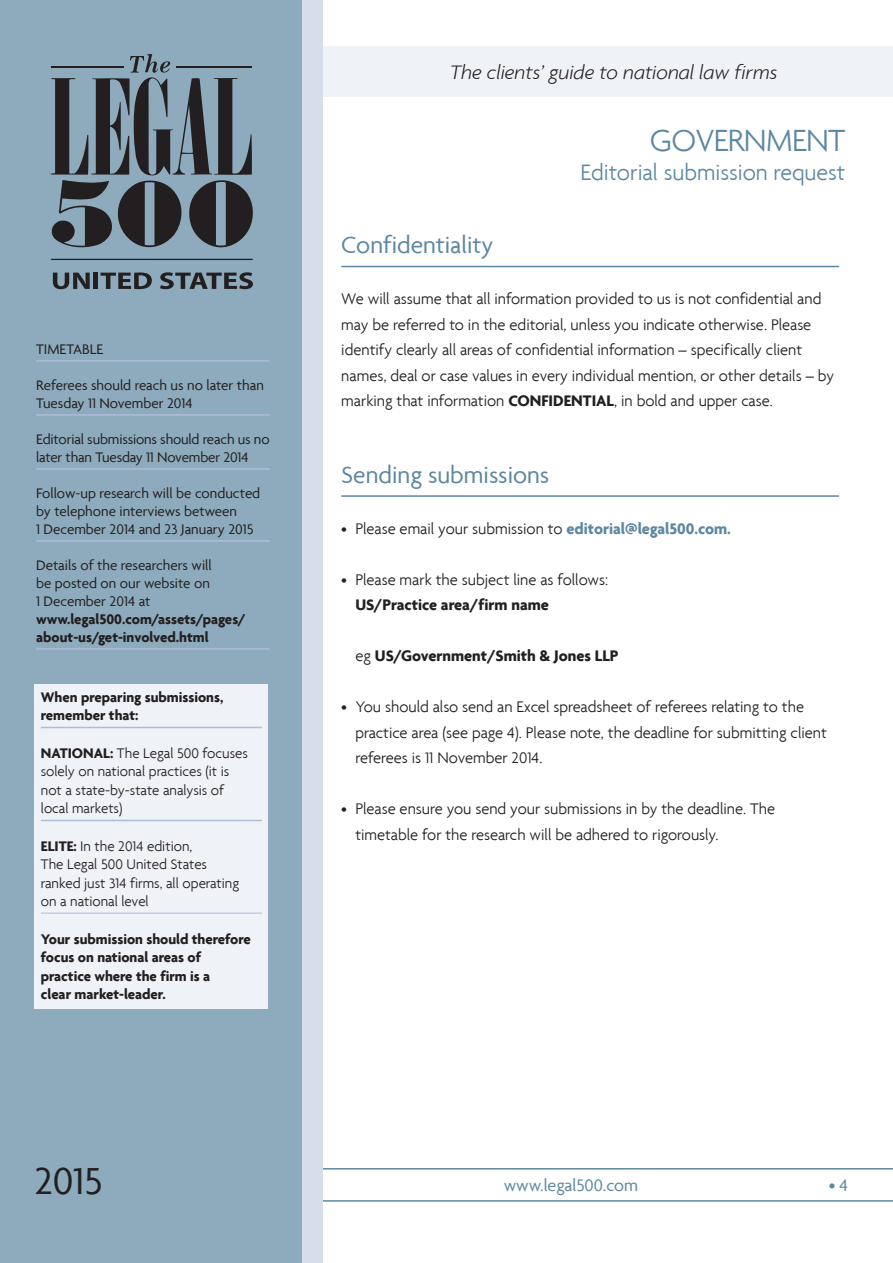
<style>
.page{position:relative;width:893px;height:1263px;background:#fff}
.page>*{position:absolute;margin:0;border:0;box-sizing:border-box;transform-origin:0 0}
.t1{font:40.5px "Agenda";color:#231f20}
.t2{font:300 33px "Agenda";letter-spacing:-.02em;color:#5d87a1}
.t3{font:25.5px "Agenda";color:#5d87a1}
.t4{font:300 24px "Agenda";color:#5d87a1}
.t5{font:italic 300 21px "Agenda";color:#231f20}
.t6{font:18px "Agenda";color:#5d87a1}
.t7{font:300 16.5px/25.5px "Agenda";color:#231f20}
.t8{font:700 16.5px "Agenda";color:#231f20}
.t9{font:15px/18px "Agenda";color:#231f20}
.t10{font:300 15px/18.6px "Agenda";color:#231f20}
.t11{font:700 15px/18.6px "Agenda";color:#231f20}
.s1{font-weight:700}
.s2{font-weight:700;color:#5d87a1}
.s3{font-weight:300}
</style>
<div class="page">
<svg style="left:323px;top:1168px;width:570px;height:34px"></svg>
<div style="left:303px;top:46px;width:590px;height:50px;background:#eff2f7"></div>
<div style="left:13px;top:0;width:310px;height:1263px;background:#d6ddeb"></div>
<div style="left:0;top:0;width:302px;height:1263px;background:#8eabbd"></div>
<svg style="left:51px;top:54px;width:202px;height:194px"></svg>
<hr style="left:51px;top:66px;width:72px;height:1px;background:#231f20">
<hr style="left:176px;top:66px;width:76px;height:1px;background:#231f20">
<hr style="left:51px;top:259px;width:202px;height:1px;background:#231f20">
<svg style="left:53px;top:273px;width:37px;height:16px"></svg>
<hr style="left:94px;top:273px;width:4px;height:16px;background:#231f20">
<svg style="left:101px;top:272px;width:51px;height:17px"></svg>
<svg style="left:160px;top:272px;width:93px;height:17px"></svg>
<div style="left:35px;top:685px;width:233px;height:324px;background:#eff2f7"></div>
<hr style="left:41px;top:727px;width:221px;height:1px;background:#aebcd6">
<hr style="left:41px;top:820px;width:221px;height:1px;background:#aebcd6">
<hr style="left:41px;top:913px;width:221px;height:1px;background:#aebcd6">
<hr style="left:36px;top:360px;width:234px;height:2px;background:#aebcd6">
<hr style="left:36px;top:414px;width:234px;height:2px;background:#aebcd6">
<hr style="left:36px;top:468px;width:234px;height:2px;background:#aebcd6">
<hr style="left:36px;top:540px;width:234px;height:2px;background:#aebcd6">
<hr style="left:36px;top:648px;width:234px;height:2px;background:#aebcd6">
<hr style="left:341px;top:266px;width:498px;height:1px;background:#5d87a1">
<hr style="left:341px;top:495px;width:498px;height:2px;background:#5d87a1">
<p class="t9" style="left:36px;top:340px;width:69px">Timetable</p>
<p class="t9" style="left:36px;top:376px;width:229px">Referees should reach us no later than<br>Tuesday 11 November 2014</p>
<p class="t9" style="left:36px;top:430px;width:235px">Editorial submissions should reach us no later than Tuesday 11 November 2014</p>
<p class="t9" style="left:36px;top:484px;width:226px">Follow-up research will be conducted by telephone interviews between<br>1 December 2014 and 23 January 2015</p>
<p class="t9" style="left:36px;top:556px;width:177px">Details of the researchers will be posted on our website on<br>1 December 2014 at</p>
<p class="t11" style="left:36px;top:610px;width:211px;line-height:18px">www.legal500.com/assets/pages/ about-us/get-involved.html</p>
<p class="t11" style="left:41px;top:687px;width:184px">When preparing submissions, remember that:</p>
<p class="t10" style="left:41px;top:743px;width:209px"><span class="s1">NATIONAL:</span> The Legal 500 focuses solely on national practices (it is not a state-by-state analysis of local markets)</p>
<p class="t10" style="left:41px;top:836px;width:200px"><span class="s1">ELITE:</span> In the 2014 edition,<br>The Legal 500 United States ranked just 314 firms, all operating on a national level</p>
<p class="t11" style="left:41px;top:929px;width:211px">Your submission should therefore focus on national areas of practice where the firm is a<br>clear market-leader.</p>
<h1 class="t1" style="left:35px;top:1157px;width:70px">2015</h1>
<p class="t5" style="left:450px;top:60px;width:329px">The clients’ guide to national law firms</p>
<h2 class="t2" style="left:650px;top:121px;width:197px">GOVERNMENT</h2>
<h3 class="t4" style="left:580px;top:158px;width:266px">Editorial submission request</h3>
<h3 class="t3" style="left:341px;top:230px;width:154px">Confidentiality</h3>
<p class="t7" style="left:341px;top:286px;width:494px">We will assume that all information provided to us is not confidential and may be referred to in the editorial, unless you indicate otherwise. Please identify clearly all areas of confidential information – specifically client names, deal or case values in every individual mention, or other details – by marking that information <span class="s1">con</span></p>
<p class="t8" style="left:541px;top:391px;width:17px">fidential</p>
<p class="t7" style="left:614px;top:388px;width:160px">, in bold and upper case.</p>
<h3 class="t3" style="left:341px;top:459px;width:210px">Sending submissions</h3>
<p class="t7" style="left:341px;top:515px;width:391px">• Please email your submission to <span class="s2">editorial@legal500.com.</span></p>
<p class="t7" style="left:341px;top:566px;width:268px">• Please mark the subject line as follows:</p>
<p class="t8" style="left:355px;top:595px;width:195px">US/Practice area/firm name</p>
<p class="t8" style="left:355px;top:646px;width:265px"><span class="s3">eg</span> US/Government/Smith &amp; Jones LLP</p>
<p class="t7" style="left:355px;top:694px;width:473px;text-indent:-14px">• You should also send an Excel spreadsheet of referees relating to the practice area (see page 4). Please note, the deadline for submitting client referees is 11 November 2014.</p>
<p class="t7" style="left:355px;top:796px;width:421px;text-indent:-14px">• Please ensure you send your submissions in by the deadline. The timetable for the research will be adhered to rigorously.</p>
<p class="t6" style="left:504px;top:1175px;width:136px">www.legal500.com</p>
<p class="t6" style="left:829px;top:1175px;width:21px">•4</p>
</div>
